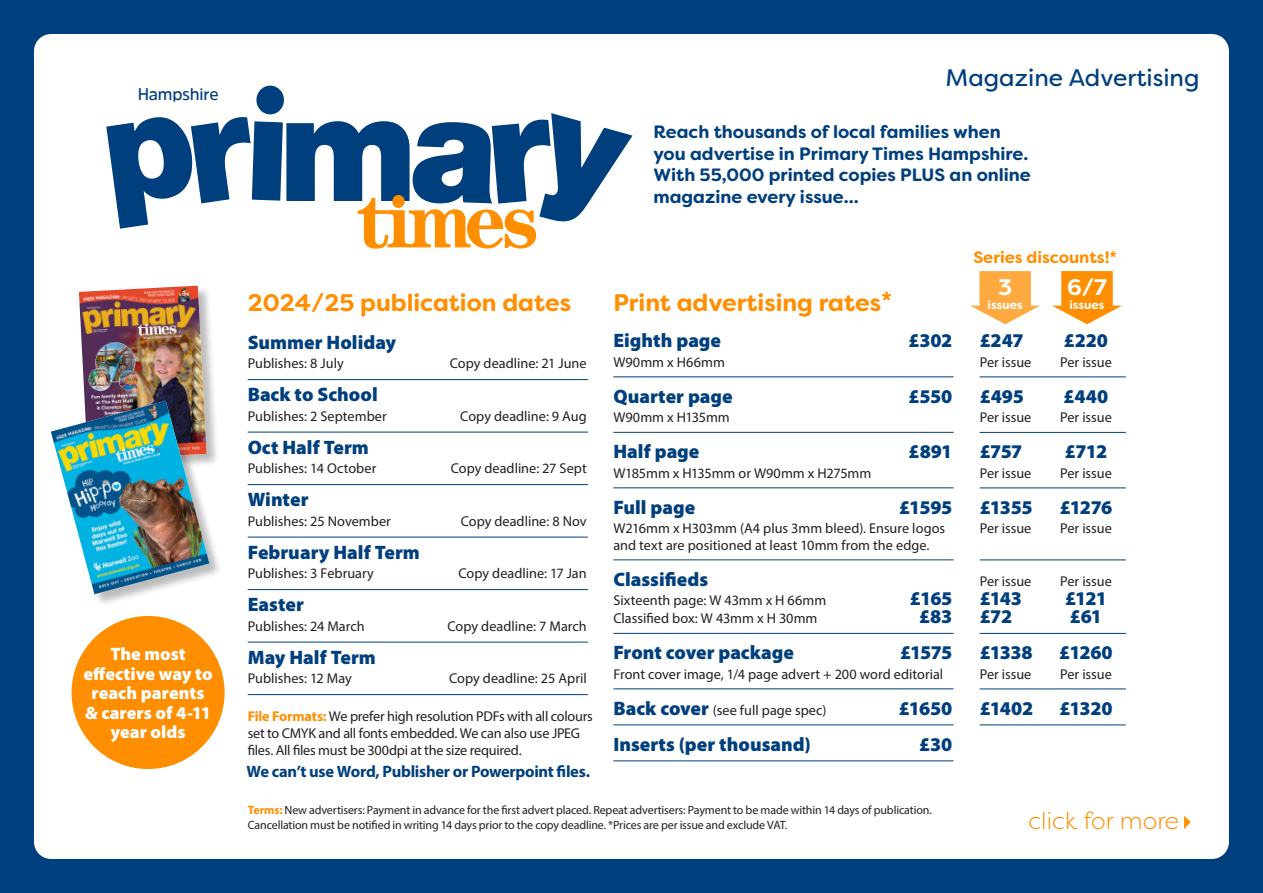
<style>
.page{position:relative;width:1263px;height:893px;background:#003f7d}
.page>*{position:absolute;margin:0;border:0;box-sizing:border-box;transform-origin:0 0}
.t1{font:700 24px "Filson Soft";color:#ff8e00}
.t2{font:24px "Filson Soft";color:#003f7d}
.t3{font:300 24px "Filson Soft";color:#ff8e00}
.t4{font:700 22.5px "Filson Soft";color:#fff}
.Theatre_title{font:900 19.5px "Myriad Pro";color:#003f7d}
.Theatre_title-2{font:900 18px/19.5px "Myriad Pro";color:#fff;text-align:center}
.t5{font:700 17.85px/21.8px "Filson Soft";color:#003f7d}
.t6{font:600 16.8px "Amsi Pro";letter-spacing:-.01em;color:#003f7d;scale:.96 1}
.t7{font:700 16.5px "Myriad Pro";letter-spacing:-.02em;color:#003f7d}
.t8{font:700 16.5px "Filson Soft";color:#ff8e00}
.Theatre_title-3{font:14.25px/16.5px "Myriad Pro";color:#231f20}
.Theatre_title-4{font:14.25px/17.1px "Myriad Pro";letter-spacing:-.02em;color:#231f20}
.t9{font:12px/15px "Myriad Pro";letter-spacing:-.01em;color:#231f20}
.t10{font:700 12px "Filson Soft";color:#fff}
.s1{font-weight:700;color:#ff8e00}
.s2{font-weight:900;font-size:19.5px;color:#003f7d}
</style>
<div class="page">
<div style="left:34px;top:34px;width:1195px;height:825px;background:#fff;border-radius:17px"></div>
<hr style="left:248px;top:379px;width:340px;height:1px;background:#003f7d">
<hr style="left:248px;top:432px;width:340px;height:1px;background:#003f7d">
<hr style="left:248px;top:484px;width:340px;height:1px;background:#003f7d">
<hr style="left:248px;top:537px;width:340px;height:1px;background:#003f7d">
<hr style="left:248px;top:589px;width:340px;height:1px;background:#003f7d">
<hr style="left:248px;top:642px;width:340px;height:1px;background:#003f7d">
<hr style="left:248px;top:694px;width:340px;height:1px;background:#003f7d">
<div style="left:79px;top:286px;width:141px;height:187px;background:#231f20;opacity:.3"></div>
<div style="left:52px;top:402px;width:170px;height:205px;background:#231f20;opacity:.3"></div>
<img style="left:79px;top:286px;width:130px;height:115px">
<img style="left:51px;top:401px;width:158px;height:193px">
<svg style="left:970px;top:271px;width:70px;height:53px"></svg>
<svg style="left:1052px;top:271px;width:70px;height:53px"></svg>
<div style="left:72px;top:616px;width:153px;height:153px;background:#ff8e00;border-radius:50%"></div>
<svg style="left:1184px;top:816px;width:7px;height:13px"></svg>
<div style="left:256px;top:85px;width:28px;height:30px;background:#003f7d;border-radius:50%"></div>
<svg style="left:106px;top:113px;width:526px;height:136px"></svg>
<div style="left:392px;top:195px;width:13px;height:13px;background:#ff8e00;border-radius:50%"></div>
<hr style="left:613px;top:376px;width:341px;height:1px;background:#003f7d">
<hr style="left:613px;top:432px;width:341px;height:1px;background:#003f7d">
<hr style="left:613px;top:487px;width:341px;height:1px;background:#003f7d">
<hr style="left:613px;top:559px;width:341px;height:1px;background:#003f7d">
<hr style="left:613px;top:633px;width:341px;height:1px;background:#003f7d">
<hr style="left:613px;top:688px;width:341px;height:1px;background:#003f7d">
<hr style="left:613px;top:724px;width:341px;height:1px;background:#003f7d">
<hr style="left:613px;top:760px;width:341px;height:1px;background:#003f7d">
<hr style="left:980px;top:376px;width:146px;height:1px;background:#003f7d">
<hr style="left:980px;top:432px;width:146px;height:1px;background:#003f7d">
<hr style="left:980px;top:487px;width:146px;height:1px;background:#003f7d">
<hr style="left:980px;top:559px;width:146px;height:1px;background:#003f7d">
<hr style="left:980px;top:633px;width:146px;height:1px;background:#003f7d">
<hr style="left:980px;top:688px;width:146px;height:1px;background:#003f7d">
<hr style="left:980px;top:724px;width:146px;height:1px;background:#003f7d">
<p class="t6" style="left:138px;top:83px;width:86px">Hampshire</p>
<p class="Theatre_title-2" style="left:83px;top:645px;width:131px">The most effective way to reach parents &amp; carers of 4-11 year olds</p>
<p class="t2" style="left:945px;top:62px;width:256px">Magazine Advertising</p>
<p class="t5" style="left:653px;top:121px;width:379px">Reach thousands of local families when you advertise in Primary Times Hampshire.<br>With 55,000 printed copies PLUS an online magazine every issue...</p>
<p class="t1" style="left:248px;top:287px;width:325px">2024/25 publication dates</p>
<p class="Theatre_title" style="left:248px;top:331px;width:150px">Summer Holiday</p>
<p class="Theatre_title-3" style="left:248px;top:355px;width:98px">Publishes: 8 July</p>
<p class="Theatre_title-3" style="left:450px;top:355px;width:138px">Copy deadline: 21 June</p>
<p class="Theatre_title" style="left:248px;top:384px;width:131px">Back to School</p>
<p class="Theatre_title-3" style="left:248px;top:407px;width:141px">Publishes: 2 September</p>
<p class="Theatre_title-3" style="left:460px;top:407px;width:128px">Copy deadline: 9 Aug</p>
<p class="Theatre_title" style="left:248px;top:436px;width:123px">Oct Half Term</p>
<p class="Theatre_title-3" style="left:248px;top:460px;width:130px">Publishes: 14 October</p>
<p class="Theatre_title-3" style="left:451px;top:460px;width:138px">Copy deadline: 27 Sept</p>
<p class="Theatre_title" style="left:248px;top:489px;width:62px">Winter</p>
<p class="Theatre_title-3" style="left:248px;top:512px;width:145px">Publishes: 25 November</p>
<p class="Theatre_title-3" style="left:461px;top:512px;width:128px">Copy deadline: 8 Nov</p>
<p class="Theatre_title" style="left:248px;top:541px;width:174px">February Half Term</p>
<p class="Theatre_title-3" style="left:248px;top:565px;width:128px">Publishes: 3 February</p>
<p class="Theatre_title-3" style="left:458px;top:565px;width:130px">Copy deadline: 17 Jan</p>
<p class="Theatre_title" style="left:248px;top:594px;width:58px">Easter</p>
<p class="Theatre_title-3" style="left:248px;top:617px;width:119px">Publishes: 24 March</p>
<p class="Theatre_title-3" style="left:447px;top:617px;width:141px">Copy deadline: 7 March</p>
<p class="Theatre_title" style="left:248px;top:646px;width:130px">May Half Term</p>
<p class="Theatre_title-3" style="left:248px;top:670px;width:106px">Publishes: 12 May</p>
<p class="Theatre_title-3" style="left:449px;top:670px;width:139px">Copy deadline: 25 April</p>
<p class="Theatre_title-4" style="left:248px;top:707px;width:347px"><span class="s1">File Formats:</span> We prefer high resolution PDFs with all colours set to CMYK and all fonts embedded. We can also use JPEG files. All files must be 300dpi at the size required.</p>
<p class="t7" style="left:247px;top:760px;width:345px">We can’t use Word, Publisher or Powerpoint files.</p>
<p class="t1" style="left:613px;top:287px;width:280px">Print advertising rates*</p>
<p class="Theatre_title" style="left:613px;top:330px;width:109px">Eighth page</p>
<p class="Theatre_title" style="left:908px;top:330px;width:45px">£302</p>
<p class="Theatre_title-3" style="left:613px;top:353px;width:113px">W90mm x H66mm</p>
<p class="Theatre_title" style="left:613px;top:385px;width:121px">Quarter page</p>
<p class="Theatre_title" style="left:908px;top:385px;width:46px">£550</p>
<p class="Theatre_title-3" style="left:613px;top:409px;width:118px">W90mm x H135mm</p>
<p class="Theatre_title" style="left:613px;top:441px;width:88px">Half page</p>
<p class="Theatre_title" style="left:909px;top:441px;width:45px">£891</p>
<p class="Theatre_title-3" style="left:613px;top:464px;width:259px">W185mm x H135mm or W90mm x H275mm</p>
<p class="Theatre_title" style="left:613px;top:496px;width:83px">Full page</p>
<p class="Theatre_title" style="left:899px;top:496px;width:55px">£1595</p>
<p class="Theatre_title-3" style="left:613px;top:520px;width:333px">W216mm x H303mm (A4 plus 3mm bleed). Ensure logos and text are positioned at least 10mm from the edge.</p>
<p class="Theatre_title" style="left:613px;top:568px;width:96px">Classifieds</p>
<p class="Theatre_title-3" style="left:613px;top:592px;width:214px">Sixteenth page: W 43mm x H 66mm</p>
<p class="Theatre_title" style="left:910px;top:588px;width:44px">£165</p>
<p class="Theatre_title-3" style="left:613px;top:610px;width:206px">Classified box: W 43mm x H 30mm</p>
<p class="Theatre_title" style="left:919px;top:606px;width:35px">£83</p>
<p class="Theatre_title" style="left:613px;top:642px;width:182px">Front cover package</p>
<p class="Theatre_title" style="left:900px;top:642px;width:54px">£1575</p>
<p class="Theatre_title-3" style="left:613px;top:665px;width:331px">Front cover image, 1/4 page advert + 200 word editorial</p>
<p class="Theatre_title-3" style="left:613px;top:701px;width:215px"><span class="s2">Back cover</span> (see full page spec)</p>
<p class="Theatre_title" style="left:899px;top:697px;width:55px">£1650</p>
<p class="Theatre_title" style="left:613px;top:733px;width:199px">Inserts (per thousand)</p>
<p class="Theatre_title" style="left:919px;top:733px;width:35px">£30</p>
<p class="t9" style="left:248px;top:802px;width:686px"><span class="s1">Terms:</span> New advertisers: Payment in advance for the first advert placed. Repeat advertisers: Payment to be made within 14 days of publication.<br>Cancellation must be notified in writing 14 days prior to the copy deadline. *Prices are per issue and exclude VAT.</p>
<p class="t8" style="left:973px;top:246px;width:145px">Series discounts!*</p>
<p class="t4" style="left:998px;top:273px;width:16px">3</p>
<p class="t10" style="left:987px;top:297px;width:37px">issues</p>
<p class="t4" style="left:1067px;top:273px;width:41px">6/7</p>
<p class="t10" style="left:1069px;top:297px;width:37px">issues</p>
<p class="Theatre_title" style="left:980px;top:330px;width:45px">£247</p>
<p class="Theatre_title" style="left:1064px;top:330px;width:46px">£220</p>
<p class="Theatre_title-3" style="left:980px;top:354px;width:53px">Per issue</p>
<p class="Theatre_title-3" style="left:1060px;top:354px;width:53px">Per issue</p>
<p class="Theatre_title" style="left:980px;top:385px;width:46px">£495</p>
<p class="Theatre_title" style="left:1063px;top:385px;width:46px">£440</p>
<p class="Theatre_title-3" style="left:980px;top:409px;width:53px">Per issue</p>
<p class="Theatre_title-3" style="left:1060px;top:409px;width:53px">Per issue</p>
<p class="Theatre_title" style="left:980px;top:441px;width:44px">£757</p>
<p class="Theatre_title" style="left:1065px;top:441px;width:44px">£712</p>
<p class="Theatre_title-3" style="left:980px;top:465px;width:53px">Per issue</p>
<p class="Theatre_title-3" style="left:1060px;top:465px;width:53px">Per issue</p>
<p class="Theatre_title" style="left:980px;top:496px;width:55px">£1355</p>
<p class="Theatre_title" style="left:1060px;top:496px;width:54px">£1276</p>
<p class="Theatre_title-3" style="left:980px;top:520px;width:53px">Per issue</p>
<p class="Theatre_title-3" style="left:1060px;top:520px;width:53px">Per issue</p>
<p class="Theatre_title-3" style="left:980px;top:573px;width:53px">Per issue</p>
<p class="Theatre_title-3" style="left:1060px;top:573px;width:53px">Per issue</p>
<p class="Theatre_title" style="left:980px;top:588px;width:44px">£143</p>
<p class="Theatre_title" style="left:1065px;top:588px;width:43px">£121</p>
<p class="Theatre_title" style="left:980px;top:606px;width:34px">£72</p>
<p class="Theatre_title" style="left:1070px;top:606px;width:34px">£61</p>
<p class="Theatre_title" style="left:980px;top:642px;width:55px">£1338</p>
<p class="Theatre_title" style="left:1059px;top:642px;width:55px">£1260</p>
<p class="Theatre_title-3" style="left:980px;top:666px;width:53px">Per issue</p>
<p class="Theatre_title-3" style="left:1060px;top:666px;width:53px">Per issue</p>
<p class="Theatre_title" style="left:980px;top:697px;width:55px">£1402</p>
<p class="Theatre_title" style="left:1059px;top:697px;width:55px">£1320</p>
<p class="t3" style="left:1028px;top:806px;width:152px">click for more</p>
</div>
